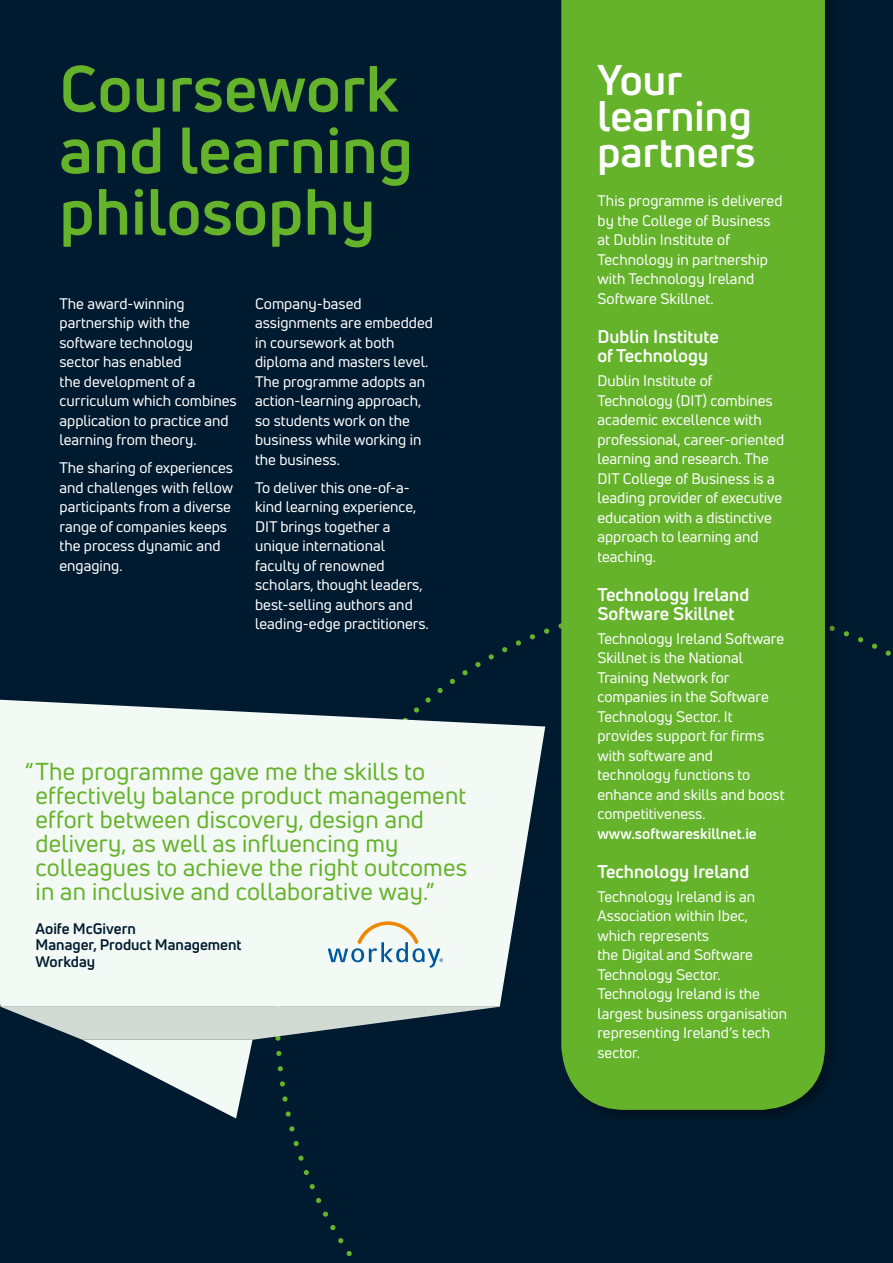
<style>
.page{position:relative;width:893px;height:1263px;background:#001b30}
.page>*{position:absolute;margin:0;border:0;box-sizing:border-box;transform-origin:0 0}
.t1{font:700 63.75px/61.5px "Uni Neue";letter-spacing:.005em;color:#64b32b}
.t2{font:700 42px/36px "Uni Neue";letter-spacing:.005em;color:#fff}
.t3{font:24px/24px "Uni Neue";letter-spacing:.01em;color:#64b32b}
.t4{font:700 18px/19.5px "Uni Neue";color:#fff}
.t5{font:15px/19.5px "Uni Neue";color:#fff}
.t6{font:700 15px/16.5px "Uni Neue";color:#001b30}
.t7{font:700 15px "Uni Neue";color:#fff}
</style>
<div class="page">
<div style="left:558px;top:0;width:282px;height:1125px;background:#00182a"></div>
<div style="left:561px;top:0;width:264px;height:1110px;background:#64b32b"></div>
<svg style="left:500px;top:724px;width:45px;height:281px;fill:#f3f9f4"></svg>
<svg style="left:0;top:654px;width:500px;height:602px"></svg>
<h1 class="t1" style="left:60px;top:57px;width:355px">Coursework and learning philosophy</h1>
<p class="t5" style="left:60px;top:294px;width:179px">The award-winning partnership with the software technology sector has enabled<br>the development of a curriculum which combines application to practice and learning from theory.</p>
<p class="t5" style="left:60px;top:458px;width:175px">The sharing of experiences and challenges with fellow participants from a diverse range of companies keeps the process dynamic and engaging.</p>
<p class="t5" style="left:255px;top:294px;width:179px">Company-based assignments are embedded in coursework at both diploma and masters level.<br>The programme adopts an action-learning approach, so students work on the business while working in the business.</p>
<p class="t5" style="left:255px;top:478px;width:175px">To deliver this one-of-a&shy;kind learning experience,<br>DIT brings together a unique international faculty of renowned scholars, thought leaders, best-selling authors and leading-edge practitioners.</p>
<h3 class="t3" style="left:36px;top:759px;width:433px;text-indent:-11px">“The programme gave me the skills to effectively balance product management effort between discovery, design and delivery, as well as influencing my colleagues to achieve the right outcomes in an inclusive and collaborative way.”</h3>
<p class="t6" style="left:36px;top:920px;width:208px">Aoife McGivern<br>Manager, Product Management<br>Workday</p>
<h2 class="t2" style="left:597px;top:62px;width:159px">Your learning partners</h2>
<p class="t5" style="left:597px;top:191px;width:187px">This programme is delivered by the College of Business at Dublin Institute of<br>Technology in partnership with Technology Ireland<br>Software Skillnet.</p>
<p class="t4" style="left:597px;top:326px;width:123px">Dublin Institute of Technology</p>
<p class="t5" style="left:597px;top:371px;width:188px">Dublin Institute of<br>Technology (DIT) combines academic excellence with professional, career-oriented learning and research. The<br>DIT College of Business is a leading provider of executive education with a distinctive approach to learning and teaching.</p>
<p class="t4" style="left:597px;top:584px;width:153px">Technology Ireland<br>Software Skillnet</p>
<p class="t5" style="left:597px;top:629px;width:189px">Technology Ireland Software<br>Skillnet is the National<br>Training Network for companies in the Software<br>Technology Sector. It provides support for firms with software and technology functions to enhance and skills and boost competitiveness.</p>
<p class="t7" style="left:597px;top:824px;width:161px">www.softwareskillnet.ie</p>
<p class="t4" style="left:597px;top:861px;width:153px">Technology Ireland</p>
<p class="t5" style="left:597px;top:886px;width:191px">Technology Ireland is an<br>Association within Ibec, which represents<br>the Digital and Software<br>Technology Sector.<br>Technology Ireland is the largest business organisation representing Ireland’s tech sector.</p>
</div>
